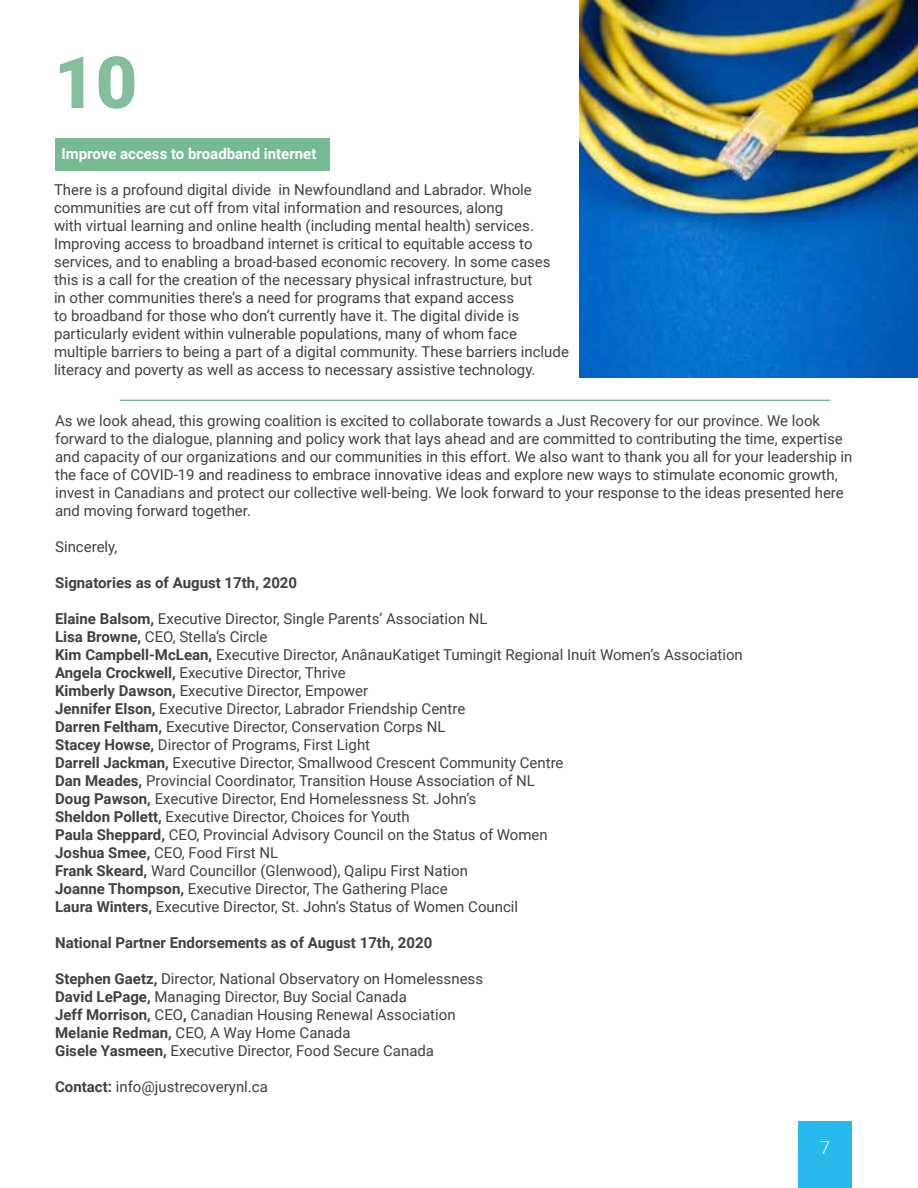
<style>
.page{position:relative;width:918px;height:1188px;background:#fff}
.page>*{position:absolute;margin:0;border:0;box-sizing:border-box;transform-origin:0 0}
.t1{font:900 72px "Roboto";color:#84be9c}
.t2{font:300 18px "Roboto";color:#fff}
.t3{font:15px/18px "Roboto";color:#414042}
.t4{font:700 15px "Roboto";color:#414042}
.t5{font:700 15px "Roboto";color:#fff}
.s1{font-weight:700}
</style>
<div class="page">
<div style="left:798px;top:1121px;width:54px;height:67px;background:#28b9ec"></div>
<div style="left:55px;top:138px;width:274px;height:33px;background:#77b993"></div>
<img style="left:579px;top:0;width:339px;height:378px">
<hr style="left:120px;top:400px;width:710px;height:1px;background:#77b993">
<h1 class="t1" style="left:54px;top:32px;width:85px">10</h1>
<p class="t5" style="left:61px;top:143px;width:257px">Improve access to broadband internet</p>
<p class="t3" style="left:54px;top:180px;width:516px">There is a profound digital divide in Newfoundland and Labrador. Whole communities are cut off from vital information and resources, along<br>with virtual learning and online health (including mental health) services.<br>Improving access to broadband internet is critical to equitable access to services, and to enabling a broad-based economic recovery. In some cases this is a call for the creation of the necessary physical infrastructure, but<br>in other communities there’s a need for programs that expand access<br>to broadband for those who don’t currently have it. The digital divide is particularly evident within vulnerable populations, many of whom face multiple barriers to being a part of a digital community. These barriers include literacy and poverty as well as access to necessary assistive technology.</p>
<p class="t3" style="left:55px;top:411px;width:799px">As we look ahead, this growing coalition is excited to collaborate towards a Just Recovery for our province. We look forward to the dialogue, planning and policy work that lays ahead and are committed to contributing the time, expertise and capacity of our organizations and our communities in this effort. We also want to thank you all for your leadership in the face of COVID-19 and readiness to embrace innovative ideas and explore new ways to stimulate economic growth, invest in Canadians and protect our collective well-being. We look forward to your response to the ideas presented here and moving forward together.</p>
<p class="t3" style="left:55px;top:537px;width:64px">Sincerely,</p>
<p class="t4" style="left:55px;top:572px;width:244px">Signatories as of August 17th, 2020</p>
<p class="t3" style="left:55px;top:609px;width:689px"><span class="s1">Elaine Balsom,</span> Executive Director, Single Parents’ Association NL<br><span class="s1">Lisa Browne,</span> CEO, Stella’s Circle<br><span class="s1">Kim Campbell-McLean,</span> Executive Director, AnânauKatiget Tumingit Regional Inuit Women’s Association <span class="s1">Angela Crockwell,</span> Executive Director, Thrive<br><span class="s1">Kimberly Dawson,</span> Executive Director, Empower<br><span class="s1">Jennifer Elson,</span> Executive Director, Labrador Friendship Centre<br><span class="s1">Darren Feltham,</span> Executive Director, Conservation Corps NL<br><span class="s1">Stacey Howse,</span> Director of Programs, First Light<br><span class="s1">Darrell Jackman,</span> Executive Director, Smallwood Crescent Community Centre<br><span class="s1">Dan Meades,</span> Provincial Coordinator, Transition House Association of NL<br><span class="s1">Doug Pawson,</span> Executive Director, End Homelessness St. John’s<br><span class="s1">Sheldon Pollett,</span> Executive Director, Choices for Youth<br><span class="s1">Paula Sheppard,</span> CEO, Provincial Advisory Council on the Status of Women<br><span class="s1">Joshua Smee,</span> CEO, Food First NL<br><span class="s1">Frank Skeard,</span> Ward Councillor (Glenwood), Qalipu First Nation<br><span class="s1">Joanne Thompson,</span> Executive Director, The Gathering Place<br><span class="s1">Laura Winters,</span> Executive Director, St. John’s Status of Women Council</p>
<p class="t4" style="left:55px;top:932px;width:379px">National Partner Endorsements as of August 17th, 2020</p>
<p class="t3" style="left:55px;top:969px;width:429px"><span class="s1">Stephen Gaetz,</span> Director, National Observatory on Homelessness <span class="s1">David LePage,</span> Managing Director, Buy Social Canada<br><span class="s1">Jeff Morrison,</span> CEO<span class="s1">,</span> Canadian Housing Renewal Association <span class="s1">Melanie Redman,</span> CEO, A Way Home Canada<br><span class="s1">Gisele Yasmeen,</span> Executive Director, Food Secure Canada</p>
<p class="t3" style="left:55px;top:1077px;width:214px"><span class="s1">Contact:</span> info@justrecoverynl.ca</p>
<p class="t2" style="left:820px;top:1135px;width:11px">7</p>
</div>
